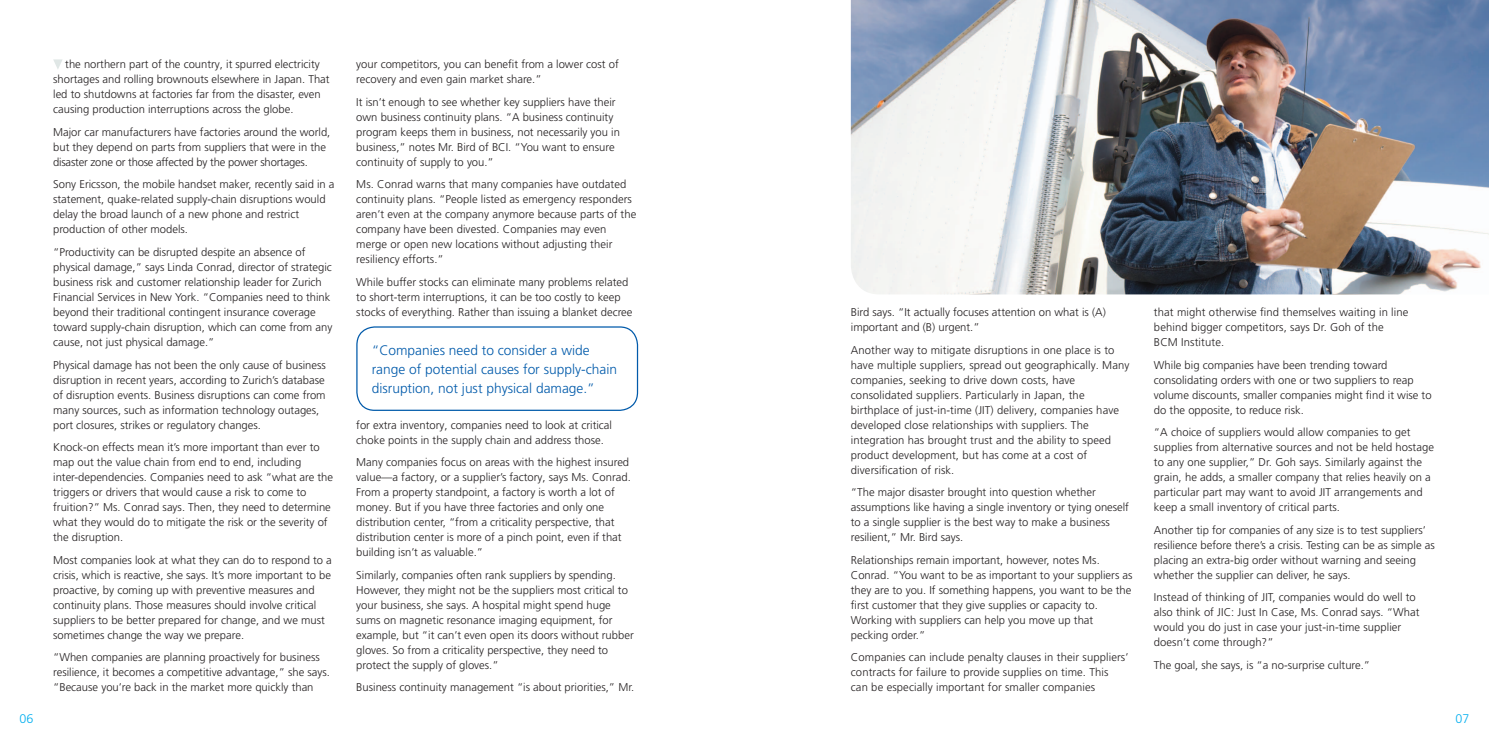
<style>
.page{position:relative;width:1489px;height:745px;background:#fff}
.page>*{position:absolute;margin:0;border:0;box-sizing:border-box;transform-origin:0 0}
.t1{font:300 13.75px/18.8px "Frutiger LT Pro";color:#015aaa}
.t2{font:300 12.5px "Frutiger LT Pro";color:#00aeef}
.body{font:300 11.25px/15px "Frutiger LT Pro";color:#231f20}
</style>
<div class="page">
<div style="left:356px;top:326px;width:282px;height:84px;border:1px solid #015aaa;border-radius:18px"></div>
<svg style="left:53px;top:59px;width:9px;height:10px"></svg>
<img style="left:850px;top:0;width:638px;height:294px">
<p class="body" style="left:53px;top:57px;width:278px;text-indent:12px">the northern part of the country, it spurred electricity shortages and rolling brownouts elsewhere in Japan. That led to shutdowns at factories far from the disaster, even causing production interruptions across the globe.</p>
<p class="body" style="left:53px;top:124px;width:279px">Major car manufacturers have factories around the world, but they depend on parts from suppliers that were in the disaster zone or those affected by the power shortages.</p>
<p class="body" style="left:53px;top:177px;width:283px">Sony Ericsson, the mobile handset maker, recently said in a statement, quake-related supply-chain disruptions would delay the broad launch of a new phone and restrict production of other models.</p>
<p class="body" style="left:53px;top:244px;width:281px">“Productivity can be disrupted despite an absence of physical damage,” says Linda Conrad, director of strategic business risk and customer relationship leader for Zurich Financial Services in New York. “Companies need to think beyond their traditional contingent insurance coverage toward supply-chain disruption, which can come from any cause, not just physical damage.”</p>
<p class="body" style="left:53px;top:357px;width:274px">Physical damage has not been the only cause of business disruption in recent years, according to Zurich’s database of disruption events. Business disruptions can come from many sources, such as information technology outages, port closures, strikes or regulatory changes.</p>
<p class="body" style="left:53px;top:439px;width:281px">Knock-on effects mean it’s more important than ever to map out the value chain from end to end, including inter-dependencies. Companies need to ask “what are the triggers or drivers that would cause a risk to come to fruition?” Ms. Conrad says. Then, they need to determine what they would do to mitigate the risk or the severity of the disruption.</p>
<p class="body" style="left:53px;top:552px;width:280px">Most companies look at what they can do to respond to a crisis, which is reactive, she says. It’s more important to be proactive, by coming up with preventive measures and continuity plans. Those measures should involve critical suppliers to be better prepared for change, and we must sometimes change the way we prepare.</p>
<p class="body" style="left:53px;top:649px;width:278px">“When companies are planning proactively for business resilience, it becomes a competitive advantage,” she says. “Because you’re back in the market more quickly than</p>
<p class="body" style="left:356px;top:57px;width:264px">your competitors, you can benefit from a lower cost of recovery and even gain market share.”</p>
<p class="body" style="left:356px;top:94px;width:265px">It isn’t enough to see whether key suppliers have their own business continuity plans. “A business continuity program keeps them in business, not necessarily you in business,” notes Mr. Bird of BCI. “You want to ensure continuity of supply to you.”</p>
<p class="body" style="left:356px;top:177px;width:281px">Ms. Conrad warns that many companies have outdated continuity plans. “People listed as emergency responders aren’t even at the company anymore because parts of the company have been divested. Companies may even merge or open new locations without adjusting their resiliency efforts.”</p>
<p class="body" style="left:356px;top:274px;width:278px">While buffer stocks can eliminate many problems related to short-term interruptions, it can be too costly to keep stocks of everything. Rather than issuing a blanket decree</p>
<p class="t1" style="left:372px;top:341px;width:247px">“Companies need to consider a wide range of potential causes for supply-chain disruption, not just physical damage.”</p>
<p class="body" style="left:356px;top:417px;width:257px">for extra inventory, companies need to look at critical choke points in the supply chain and address those.</p>
<p class="body" style="left:356px;top:454px;width:276px">Many companies focus on areas with the highest insured value—a factory, or a supplier’s factory, says Ms. Conrad.<br>From a property standpoint, a factory is worth a lot of money. But if you have three factories and only one distribution center, “from a criticality perspective, that distribution center is more of a pinch point, even if that building isn’t as valuable.”</p>
<p class="body" style="left:356px;top:567px;width:279px">Similarly, companies often rank suppliers by spending.<br>However, they might not be the suppliers most critical to your business, she says. A hospital might spend huge sums on magnetic resonance imaging equipment, for example, but “it can’t even open its doors without rubber gloves. So from a criticality perspective, they need to protect the supply of gloves.”</p>
<p class="body" style="left:356px;top:679px;width:279px">Business continuity management “is about priorities,” Mr.</p>
<p class="body" style="left:850px;top:304px;width:256px">Bird says. “It actually focuses attention on what is (A) important and (B) urgent.”</p>
<p class="body" style="left:850px;top:342px;width:280px">Another way to mitigate disruptions in one place is to have multiple suppliers, spread out geographically. Many companies, seeking to drive down costs, have consolidated suppliers. Particularly in Japan, the birthplace of just-in-time (JIT) delivery, companies have developed close relationships with suppliers. The integration has brought trust and the ability to speed product development, but has come at a cost of diversification of risk.</p>
<p class="body" style="left:850px;top:484px;width:279px">“The major disaster brought into question whether assumptions like having a single inventory or tying oneself to a single supplier is the best way to make a business resilient,” Mr. Bird says.</p>
<p class="body" style="left:850px;top:552px;width:283px">Relationships remain important, however, notes Ms.<br>Conrad. “You want to be as important to your suppliers as they are to you. If something happens, you want to be the first customer that they give supplies or capacity to.<br>Working with suppliers can help you move up that pecking order.”</p>
<p class="body" style="left:850px;top:649px;width:279px">Companies can include penalty clauses in their suppliers’ contracts for failure to provide supplies on time. This<br>can be especially important for smaller companies</p>
<p class="body" style="left:1153px;top:304px;width:256px">that might otherwise find themselves waiting in line behind bigger competitors, says Dr. Goh of the<br>BCM Institute.</p>
<p class="body" style="left:1153px;top:357px;width:279px">While big companies have been trending toward consolidating orders with one or two suppliers to reap volume discounts, smaller companies might find it wise to do the opposite, to reduce risk.</p>
<p class="body" style="left:1153px;top:424px;width:281px">“A choice of suppliers would allow companies to get supplies from alternative sources and not be held hostage to any one supplier,” Dr. Goh says. Similarly against the grain, he adds, a smaller company that relies heavily on a particular part may want to avoid JIT arrangements and keep a small inventory of critical parts.</p>
<p class="body" style="left:1153px;top:522px;width:282px">Another tip for companies of any size is to test suppliers’ resilience before there’s a crisis. Testing can be as simple as placing an extra-big order without warning and seeing whether the supplier can deliver, he says.</p>
<p class="body" style="left:1153px;top:589px;width:267px">Instead of thinking of JIT, companies would do well to also think of JIC: Just In Case, Ms. Conrad says. “What would you do just in case your just-in-time supplier doesn’t come through?”</p>
<p class="body" style="left:1153px;top:657px;width:218px">The goal, she says, is “a no-surprise culture.”</p>
<p class="t2" style="left:20px;top:711px;width:15px">06</p>
<p class="t2" style="left:1455px;top:711px;width:15px">07</p>
</div>
